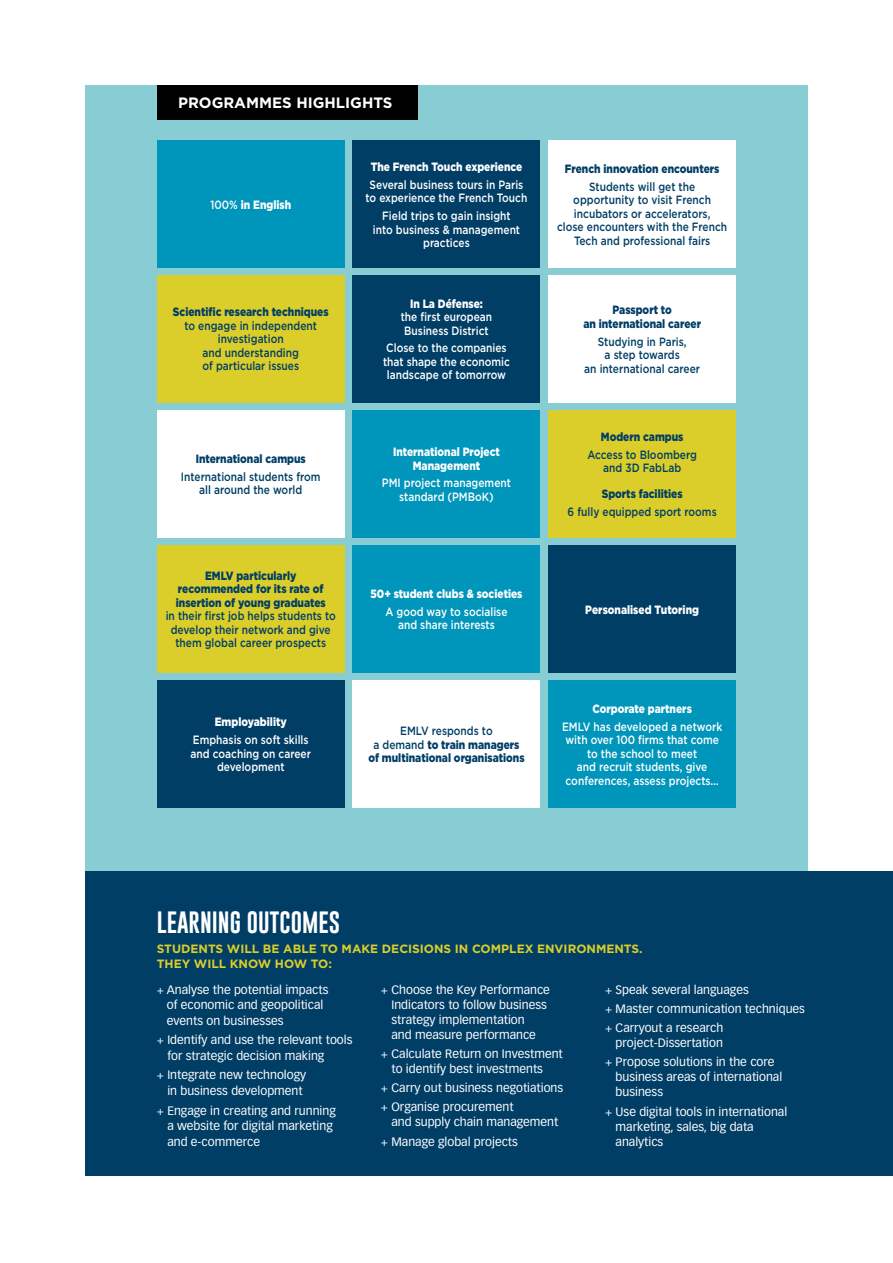
<style>
.page{position:relative;width:893px;height:1263px;background:#fff}
.page>*{position:absolute;margin:0;border:0;box-sizing:border-box;transform-origin:0 0}
.t1{font:22.5px "Gobold";color:#fff}
.t2{font:700 15px "Gotham";color:#fff}
.t3{font:12px/15px "Vectora LT Std";color:#fff}
.t4{font:500 12px/13.5px "Gotham";color:#fff;text-align:center;scale:.85 1}
.t5{font:500 12px/13.5px "Gotham";color:#003e66;text-align:center;scale:.85 1}
.t6{font:900 12px/13.5px "Gotham";color:#003e66;text-align:center;scale:.85 1}
.t7{font:900 12px/13.5px "Gotham";color:#fff;text-align:center;scale:.85 1}
.t8{font:700 12px/15px "Gotham";color:#dbce2a}
.s1{font-weight:500}
</style>
<div class="page">
<div style="left:85px;top:85px;width:723px;height:787px;background:#88cdd3"></div>
<div style="left:85px;top:872px;width:808px;height:304px;background:#003e66"></div>
<div style="left:157px;top:140px;width:188px;height:128px;background:#0095bb"></div>
<div style="left:157px;top:275px;width:188px;height:127px;background:#dbce2a"></div>
<div style="left:157px;top:410px;width:188px;height:128px;background:#fff"></div>
<div style="left:157px;top:545px;width:188px;height:128px;background:#dbce2a"></div>
<div style="left:157px;top:680px;width:188px;height:128px;background:#003e66"></div>
<div style="left:352px;top:140px;width:188px;height:128px;background:#003e66"></div>
<div style="left:352px;top:275px;width:188px;height:127px;background:#003e66"></div>
<div style="left:352px;top:410px;width:188px;height:128px;background:#0095bb"></div>
<div style="left:352px;top:545px;width:188px;height:128px;background:#0095bb"></div>
<div style="left:352px;top:680px;width:188px;height:128px;background:#fff"></div>
<div style="left:548px;top:140px;width:188px;height:128px;background:#fff"></div>
<div style="left:548px;top:275px;width:188px;height:127px;background:#fff"></div>
<div style="left:548px;top:410px;width:188px;height:128px;background:#dbce2a"></div>
<div style="left:548px;top:545px;width:188px;height:128px;background:#003e66"></div>
<div style="left:548px;top:680px;width:188px;height:128px;background:#0095bb"></div>
<div style="left:157px;top:85px;width:261px;height:34px;background:#000"></div>
<p class="t2" style="left:178px;top:93px;width:216px">PROGRAMMES HIGHLIGHTS</p>
<p class="t7" style="left:210px;top:198px;width:97px"><span class="s1">100%</span> in English</p>
<p class="t6" style="left:173px;top:305px;width:185px">Scientific research techniques</p>
<p class="t5" style="left:185px;top:319px;width:157px">to engage in independent investigation<br>and understanding<br>of particular issues</p>
<p class="t6" style="left:196px;top:452px;width:131px">International campus</p>
<p class="t5" style="left:181px;top:469px;width:166px">International students from all around the world</p>
<p class="t6" style="left:176px;top:569px;width:178px">EMLV particularly recommended for its rate of insertion of young graduates</p>
<p class="t5" style="left:166px;top:609px;width:202px">in their first job helps students to develop their network and give them global career prospects</p>
<p class="t7" style="left:215px;top:715px;width:86px">Employability</p>
<p class="t4" style="left:191px;top:733px;width:143px">Emphasis on soft skills and coaching on career development</p>
<p class="t7" style="left:371px;top:160px;width:180px">The French Touch experience</p>
<p class="t4" style="left:366px;top:178px;width:192px">Several business tours in Paris to experience the French Touch</p>
<p class="t4" style="left:373px;top:209px;width:175px">Field trips to gain insight into business &amp; management practices</p>
<p class="t7" style="left:410px;top:296px;width:87px">In La Défense:</p>
<p class="t4" style="left:401px;top:310px;width:109px;text-align:left">the first european<br>Business District</p>
<p class="t4" style="left:383px;top:341px;width:151px">Close to the companies that shape the economic landscape of tomorrow</p>
<p class="t7" style="left:393px;top:445px;width:127px">International Project<br>Management</p>
<p class="t4" style="left:382px;top:476px;width:153px">PMI project management standard (PMBoK)</p>
<p class="t7" style="left:370px;top:587px;width:180px">50+ student clubs &amp; societies</p>
<p class="t4" style="left:385px;top:605px;width:145px">A good way to socialise and share interests</p>
<p class="t6" style="left:368px;top:724px;width:185px"><span class="s1">EMLV responds to<br>a demand</span> to train managers of multinational organisations</p>
<p class="t6" style="left:565px;top:162px;width:183px">French innovation encounters</p>
<p class="t5" style="left:557px;top:180px;width:202px">Students will get the opportunity to visit French incubators or accelerators,<br>close encounters with the French<br>Tech and professional fairs</p>
<p class="t6" style="left:583px;top:303px;width:140px">Passport to<br>an international career</p>
<p class="t5" style="left:584px;top:334px;width:138px">Studying in Paris,<br>a step towards<br>an international career</p>
<p class="t6" style="left:601px;top:430px;width:99px">Modern campus</p>
<p class="t5" style="left:587px;top:447px;width:130px">Access to Bloomberg and 3D FabLab</p>
<p class="t6" style="left:602px;top:487px;width:97px">Sports facilities</p>
<p class="t5" style="left:568px;top:505px;width:177px">6 fully equipped sport rooms</p>
<p class="t7" style="left:585px;top:603px;width:135px">Personalised Tutoring</p>
<p class="t7" style="left:592px;top:702px;width:118px">Corporate partners</p>
<p class="t4" style="left:562px;top:719px;width:190px">EMLV has developed a network with over 100 firms that come to the school to meet<br>and recruit students, give conferences, assess projects…</p>
<h1 class="t1" style="left:157px;top:908px;width:185px">LEARNING OUTCOMES</h1>
<p class="t8" style="left:157px;top:941px;width:487px">STUDENTS WILL BE ABLE TO MAKE DECISIONS IN COMPLEX ENVIRONMENTS.<br>THEY WILL KNOW HOW TO:</p>
<p class="t3" style="left:167px;top:982px;width:163px;line-height:15.5px;text-indent:-10px">+ Analyse the potential impacts of economic and geopolitical events on businesses</p>
<p class="t3" style="left:167px;top:1032px;width:187px;line-height:15.5px;text-indent:-11px">+ Identify and use the relevant tools for strategic decision making</p>
<p class="t3" style="left:157px;top:1067px;width:151px;line-height:15.5px;text-align:center">+ Integrate new technology in business development</p>
<p class="t3" style="left:167px;top:1103px;width:170px;line-height:15.5px;text-indent:-11px">+ Engage in creating and running a website for digital marketing and e-commerce</p>
<p class="t3" style="left:391px;top:982px;width:160px;text-indent:-11px">+ Choose the Key Performance<br>Indicators to follow business strategy implementation<br>and measure performance</p>
<p class="t3" style="left:391px;top:1046px;width:173px;text-indent:-11px">+ Calculate Return on Investment to identify best investments</p>
<p class="t3" style="left:381px;top:1078px;width:184px;line-height:19.2px">+ Carry out business negotiations + Organise procurement</p>
<p class="t3" style="left:381px;top:1113px;width:179px;line-height:19.2px;text-indent:11px">and supply chain management + Manage global projects</p>
<p class="t3" style="left:605px;top:980px;width:201px;line-height:19.2px">+ Speak several languages<br>+ Master communication techniques + Carryout a research</p>
<p class="t3" style="left:605px;top:1033px;width:171px;line-height:19.2px;text-indent:11px">project-Dissertation<br>+ Propose solutions in the core</p>
<p class="t3" style="left:616px;top:1070px;width:168px">business areas of international business</p>
<p class="t3" style="left:616px;top:1104px;width:173px;text-indent:-11px">+ Use digital tools in international marketing, sales, big data analytics</p>
</div>
